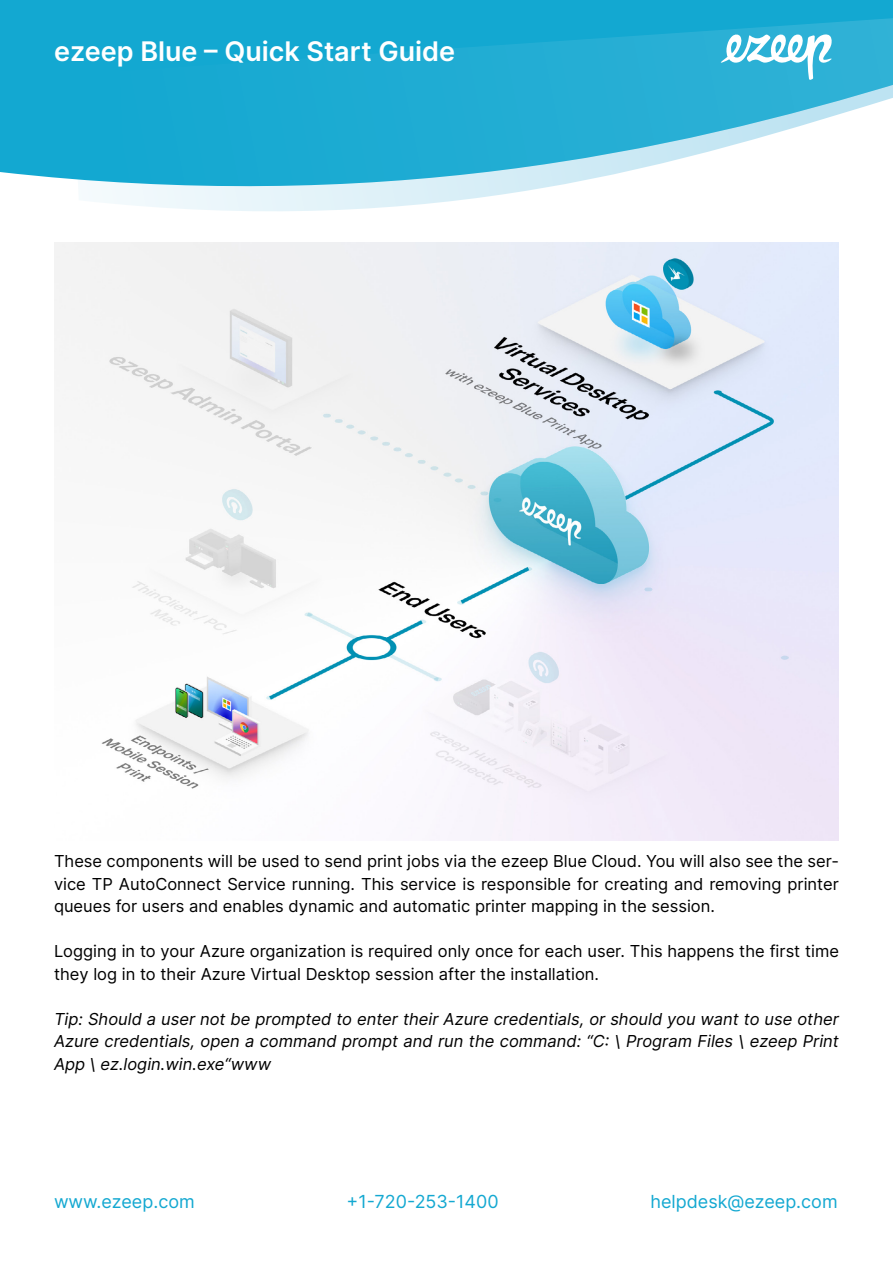
<style>
.page{position:relative;width:893px;height:1263px;background:#fff}
.page>*{position:absolute;margin:0;border:0;box-sizing:border-box;transform-origin:0 0}
.t1{font:600 27px "Inter";color:#fff}
.t2{font:18px "Inter";color:#13a8d1}
.t3{font:16.5px/22.5px "Inter";color:#000;text-align:justify}
.t4{font:italic 16.5px/22.5px "Inter";color:#000;text-align:justify}
</style>
<div class="page">
<svg style="left:0;top:0;width:119px;height:204px;background:#31b3d6"></svg>
<svg style="left:119px;top:0;width:774px;height:211px"></svg>
<svg style="left:721px;top:34px;width:111px;height:46px"></svg>
<img style="left:54px;top:242px;width:785px;height:599px">
<h1 class="t1" style="left:54px;top:31px;width:403px">ezeep Blue – Quick Start Guide</h1>
<p class="t3" style="left:54px;top:849px;width:786px">These components will be used to send print jobs via the ezeep Blue Cloud. You will also see the ser&shy;vice TP AutoConnect Service running. This service is responsible for creating and removing printer queues for users and enables dynamic and automatic printer mapping in the session.</p>
<p class="t3" style="left:54px;top:939px;width:786px">Logging in to your Azure organization is required only once for each user. This happens the first time they log in to their Azure Virtual Desktop session after the installation.</p>
<p class="t4" style="left:54px;top:1007px;width:786px">Tip: Should a user not be prompted to enter their Azure credentials, or should you want to use other Azure credentials, open a command prompt and run the command: “C: \ Program Files \ ezeep Print App \ ez.login.win.exe“www</p>
<p class="t2" style="left:54px;top:1188px;width:142px">www.ezeep.com</p>
<p class="t2" style="left:346px;top:1188px;width:154px">+1-720-253-1400</p>
<p class="t2" style="left:650px;top:1188px;width:189px">helpdesk@ezeep.com</p>
</div>
